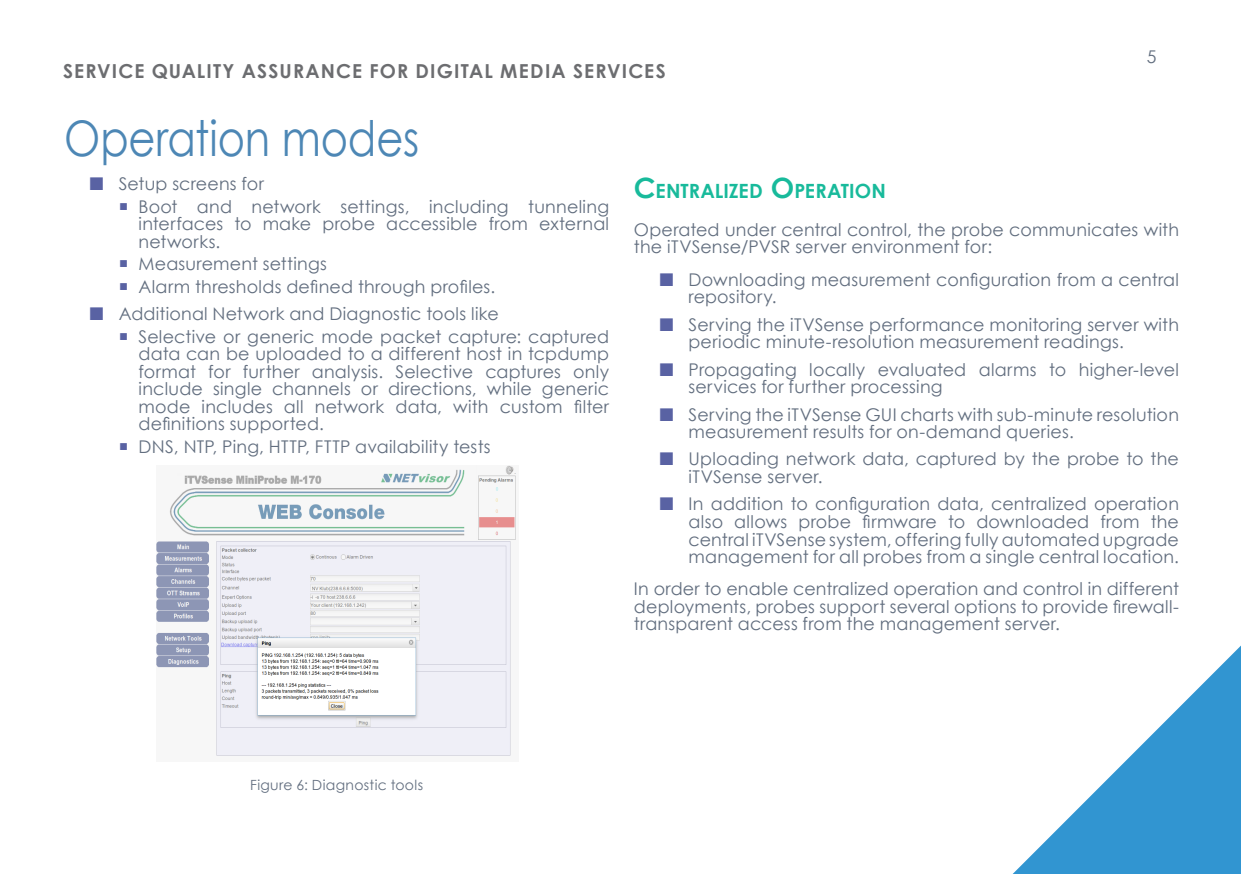
<style>
.page{position:relative;width:1241px;height:874px;background:#fff}
.page>*{position:absolute;margin:0;border:0;box-sizing:border-box;transform-origin:0 0}
.F1_alcím{font:49px "Century Gothic";color:#4d87b5;scale:.85 1}
.F3{font:700 19.6px "Century Gothic";color:#18ba9b}
.t1{font:700 19.25px "Century Gothic";letter-spacing:.055em;color:#6c6d70}
.Normál{font:17.5px/17.5px "Century Gothic";letter-spacing:.01em;color:#626e7f}
.Abra_alairas{font:14px "Century Gothic";letter-spacing:.025em;color:#626e7f}
.s1{font-size:28px}
</style>
<div class="page">
<svg style="left:1013px;top:646px;width:227px;height:227px"></svg>
<img style="left:156px;top:465px;width:360px;height:291px">
<p class="t1" style="left:63px;top:56px;width:604px">SERVICE QUALITY ASSURANCE FOR DIGITAL MEDIA SERVICES</p>
<p class="F1_alcím" style="left:64px;top:104px;width:419px">Operation modes</p>
<p class="Normál" style="left:1146px;top:47px;width:11px">5</p>
<p class="Normál" style="left:119px;top:175px;width:147px">Setup screens for</p>
<p class="Normál" style="left:138px;top:197px;width:472px;text-align:justify">Boot and network settings, including tunneling interfaces to make probe accessible from external networks.</p>
<p class="Normál" style="left:138px;top:255px;width:190px">Measurement settings</p>
<p class="Normál" style="left:138px;top:277px;width:358px">Alarm thresholds defined through profiles.</p>
<p class="Normál" style="left:119px;top:305px;width:381px">Additional Network and Diagnostic tools like</p>
<p class="Normál" style="left:138px;top:327px;width:472px;text-align:justify">Selective or generic mode packet capture: captured data can be uploaded to a different host in tcpdump format for further analysis. Selective captures only include single channels or directions, while generic mode includes all network data, with custom filter definitions supported.</p>
<p class="Normál" style="left:138px;top:437px;width:353px">DNS, NTP, Ping, HTTP, FTTP availability tests</p>
<p class="F3" style="left:634px;top:176px;width:253px"><span class="s1">C</span>ENTRALIZED <span class="s1">O</span>PERATION</p>
<p class="Normál" style="left:634px;top:220px;width:546px">Operated under central control, the probe communicates with the iTVSense/PVSR server environment for:</p>
<p class="Normál" style="left:688px;top:270px;width:492px">Downloading measurement configuration from a central repository.</p>
<p class="Normál" style="left:688px;top:315px;width:492px">Serving the iTVSense performance monitoring server with periodic minute-resolution measurement readings.</p>
<p class="Normál" style="left:688px;top:360px;width:492px">Propagating locally evaluated alarms to higher-level services for further processing</p>
<p class="Normál" style="left:688px;top:405px;width:492px">Serving the iTVSense GUI charts with sub-minute resolution measurement results for on-demand queries.</p>
<p class="Normál" style="left:688px;top:450px;width:492px">Uploading network data, captured by the probe to the iTVSense server.</p>
<p class="Normál" style="left:688px;top:495px;width:492px;text-align:justify">In addition to configuration data, centralized operation also allows probe firmware to downloaded from the central iTVSense system, offering fully automated upgrade management for all probes from a single central location.</p>
<p class="Normál" style="left:634px;top:579px;width:546px;text-align:justify">In order to enable centralized operation and control in different deployments, probes support several options to provide firewall&shy;transparent access from the management server.</p>
<p class="Abra_alairas" style="left:250px;top:774px;width:174px">Figure 6: Diagnostic tools</p>
</div>
